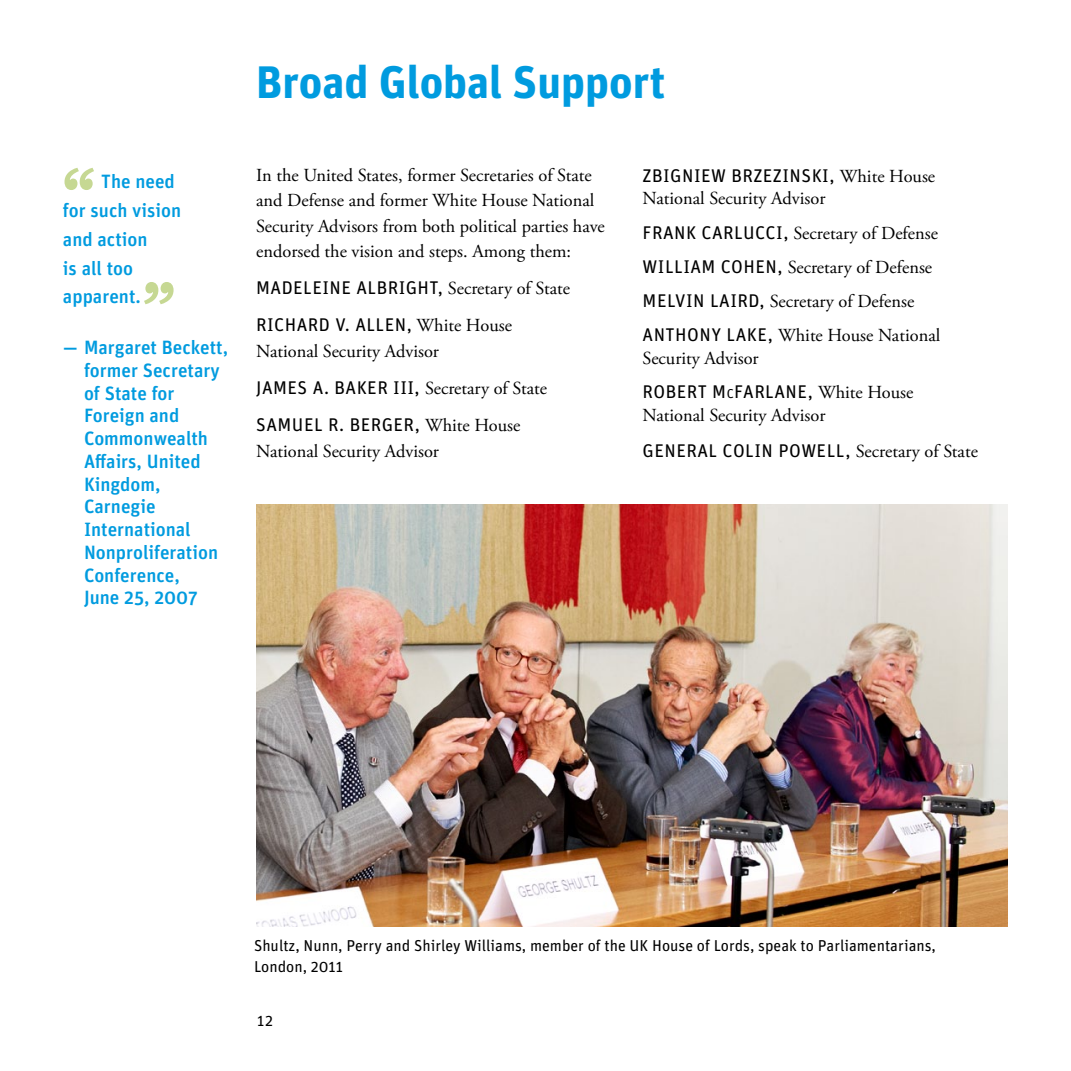
<style>
.page{position:relative;width:1071px;height:1071px;background:#fff}
.page>*{position:absolute;margin:0;border:0;box-sizing:border-box;transform-origin:0 0}
.t1{font:900 63px "Sentinel";color:#c6d893}
.t2{font:700 45.5px "Unit";color:#009bdf}
.t3{font:500 19.25px/22.8px "Unit";color:#009bdf}
.t4{font:18.38px/25.6px "Adobe Garamond Pro";color:#000}
.t5{font:18.38px/36.9px "Unit";letter-spacing:.025em;color:#000}
.t6{font:15.75px/21px "Unit";color:#000}
.s1{font-family:"Adobe Garamond Pro"}
.s2{font-family:"Unit"}
.s3{font-size:12.78px}
</style>
<div class="page">
<img style="left:256px;top:505px;width:752px;height:421px">
<h1 class="t1" style="left:63px;top:139px;width:34px">“</h1>
<p class="t3" style="left:63px;top:166px;width:120px;line-height:28.9px;text-indent:38px">The need for such vision and action<br>is all too apparent.</p>
<h1 class="t1" style="left:143px;top:253px;width:34px">”</h1>
<p class="t3" style="left:84px;top:336px;width:146px;text-indent:-21px">— Margaret Beckett, former Secretary of State for<br>Foreign and<br>Commonwealth<br>Affairs, U nited<br>Kingdom,<br>Carnegie<br>International<br>Nonproliferation<br>Conference,<br>June 25, 2007</p>
<h2 class="t2" style="left:256px;top:55px;width:410px">Broad Global Support</h2>
<p class="t4" style="left:256px;top:163px;width:350px">In the United States, former Secretaries of State and Defense and former White House National Security Advisors from both political parties have endorsed the vision and steps. Among them:</p>
<p class="t5" style="left:256px;top:269px;width:315px">MAD ELEIN E ALBRIGHT, <span class="s1">Secretary of State<br></span>RICHARD V. ALLEN , <span class="s1">White House</span></p>
<p class="t4" style="left:256px;top:339px;width:184px">National Security Advisor</p>
<p class="t5" style="left:256px;top:369px;width:292px">JAM ES A. BAK ER III , <span class="s1">Secretary of State<br></span>SAM UEL R. BERGER, <span class="s1">White House</span></p>
<p class="t4" style="left:256px;top:439px;width:184px">National Security Advisor</p>
<p class="t5" style="left:643px;top:157px;width:294px">ZBIGN IEW BRZEZINSKI, <span class="s1">White House</span></p>
<p class="t4" style="left:643px;top:187px;width:184px">National Security Advisor</p>
<p class="t5" style="left:643px;top:214px;width:33px">FRANK</p>
<p class="t4" style="left:702px;top:221px;width:238px"><span class="s2">CA RLUCCI,</span> Secretary of Defense</p>
<p class="t5" style="left:643px;top:248px;width:90px">WILLIAM COH</p>
<p class="t4" style="left:643px;top:251px;width:291px;line-height:34.1px;text-indent:113px"><span class="s2">EN ,</span> Secretary of Defense<br><span class="s2">MELVIN LA IRD,</span> Secretary of Defense</p>
<p class="t5" style="left:643px;top:316px;width:23px">ANTHON</p>
<p class="t4" style="left:643px;top:325px;width:299px;line-height:22.8px;text-indent:69px"><span class="s2">Y LAK E,</span> White House National<br>Security Advisor</p>
<p class="t5" style="left:643px;top:373px;width:272px">RO BERT M<span class="s3">c</span>FA RLAN E, <span class="s1">White House</span></p>
<p class="t4" style="left:643px;top:403px;width:184px">National Security Advisor</p>
<p class="t5" style="left:643px;top:432px;width:337px">GEN ERAL CO LIN POW ELL, <span class="s1">Secretary of State</span></p>
<p class="t6" style="left:254px;top:935px;width:683px">SHULTZ, NUNN, PERRY AND SHIRLEY WILLIAMS, MEMBER OF THE U K HOUSE OF LORDS, SPEAK TO PARLIAMENTARIANS,<br>LONDON, 2011</p>
<p class="t6" style="left:257px;top:1009px;width:17px">12</p>
</div>
